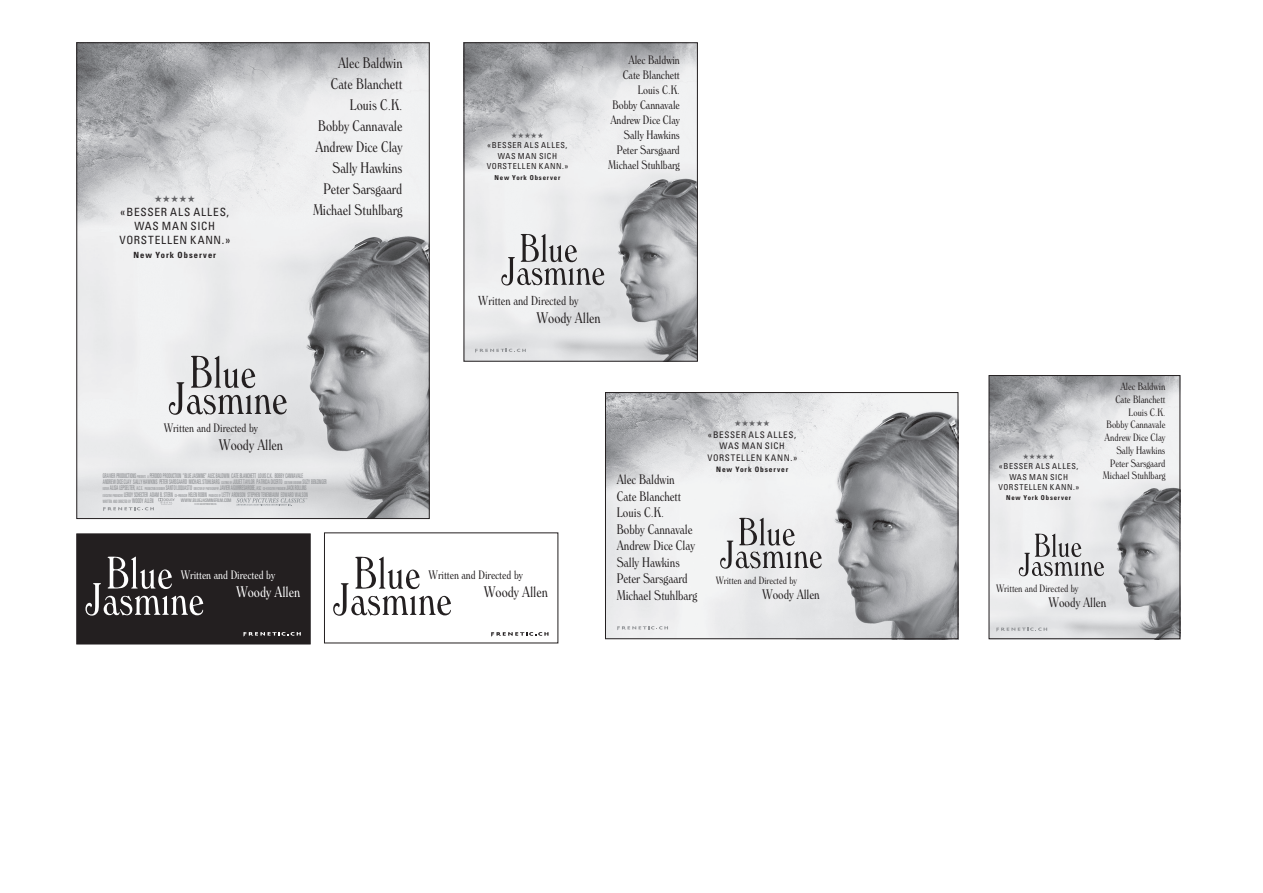
<style>
.page{position:relative;width:1263px;height:893px;background:#fff}
.page>*{position:absolute;margin:0;border:0;box-sizing:border-box;transform-origin:0 0}
.t1{font:300 condensed 15px/21px "Windsor BT";color:#231f20;text-align:right;scale:.96 1}
.t2{font:300 condensed 15px "Windsor BT";color:#fff;scale:.96 1}
.t3{font:300 condensed 13.5px/16.5px "Windsor BT";color:#231f20;scale:.96 1}
.t4{font:300 condensed 12.75px "Windsor BT";color:#231f20;scale:.96 1}
.t5{font:300 condensed 12px/15px "Windsor BT";color:#231f20;text-align:right;scale:.96 1}
.t6{font:300 condensed 12px "Windsor BT";color:#fff;scale:.96 1}
.t7{font:condensed 11.4px/14.1px "Univers";letter-spacing:.07em;color:#231f20;text-align:center}
.t8{font:300 condensed 10.5px/12.8px "Windsor BT";color:#231f20;text-align:right;scale:.96 1}
.t9{font:300 condensed 10.35px "Windsor BT";color:#231f20;scale:.96 1}
.t10{font:9.45px "Zapf Dingbats ITC";color:#636366}
.t11{font:condensed 9.15px/11.6px "Univers";letter-spacing:.075em;color:#231f20;text-align:center}
.t12{font:700 condensed 8.55px "Univers";letter-spacing:.12em;color:#231f20}
.t13{font:condensed 8.25px/10.5px "Univers";letter-spacing:.08em;color:#231f20;text-align:center}
.t14{font:8.25px "Zapf Dingbats ITC";color:#636366}
.t15{font:condensed 8.1px/10.4px "Univers";letter-spacing:.08em;color:#231f20;text-align:center}
.t16{font:7.5px "Zapf Dingbats ITC";color:#636366}
.t17{font:700 condensed 7.35px "Univers";letter-spacing:.12em;color:#231f20}
.t18{font:7.35px "Zapf Dingbats ITC";color:#636366}
.t19{font:700 condensed 6.75px "Univers";letter-spacing:.12em;color:#231f20}
.t20{font:ultra-condensed 6.45px/6.3px "Univers";color:#939598;scale:.76 1}
.t21{font:ultra-condensed 4.95px "Univers";color:#939598;scale:1.14 1}
.t22{font:ultra-condensed 4.5px "Univers";color:#939598;scale:.76 1}
.t23{font:ultra-condensed 3.9px "Univers";color:#939598;scale:.76 1}
.t24{font:ultra-condensed 2.85px "Univers";color:#939598;scale:.73 1}
.s1{font-size:3.9px}
.s2{font-size:6.45px}
.s3{font-size:5.25px}
.s4{font-size:5.55px}
</style>
<div class="page">
<img style="left:607px;top:394px;width:349px;height:243px">
<img style="left:958px;top:407px;width:1px;height:232px">
<img style="left:796px;top:407px;width:160px;height:230px">
<img style="left:79px;top:45px;width:348px;height:472px">
<img style="left:466px;top:45px;width:230px;height:314px">
<img style="left:991px;top:377px;width:187px;height:260px">
<svg style="left:76px;top:533px;width:235px;height:111px;background:#302c2d"></svg>
<svg style="left:236px;top:498px;width:71px;height:8px"></svg>
<svg style="left:103px;top:498px;width:72px;height:13px"></svg>
<svg style="left:169px;top:356px;width:118px;height:59px;background:#bfbec0"></svg>
<svg style="left:475px;top:349px;width:51px;height:4px"></svg>
<svg style="left:501px;top:234px;width:103px;height:51px"></svg>
<svg style="left:617px;top:626px;width:51px;height:4px"></svg>
<svg style="left:720px;top:518px;width:102px;height:51px"></svg>
<svg style="left:996px;top:627px;width:51px;height:5px"></svg>
<svg style="left:1019px;top:534px;width:85px;height:42px"></svg>
<div style="left:605px;top:392px;width:353px;height:247px;border:1px solid #231f20"></div>
<div style="left:989px;top:375px;width:191px;height:264px;border:1px solid #231f20"></div>
<div style="left:464px;top:43px;width:234px;height:318px;border:1px solid #231f20"></div>
<svg style="left:324px;top:532px;width:234px;height:111px"></svg>
<h3 class="t10" style="left:154px;top:194px;width:42px">★ ★ ★ ★ ★</h3>
<h3 class="t7" style="left:119px;top:204px;width:112px">« BESSER ALS ALLES,<br>WAS MAN SICH<br>VORSTELLEN KANN.»</h3>
<h3 class="t12" style="left:133px;top:249px;width:84px">New York Observer</h3>
<h1 class="t1" style="left:313px;top:52px;width:95px">Alec Baldwin<br>Cate Blanchett<br>Louis C.K.<br>Bobby Cannavale<br>Andrew Dice Clay<br>Sally Hawkins<br>Peter Sarsgaard<br>Michael Stuhlbarg</h1>
<p class="t16" style="left:511px;top:131px;width:34px">★ ★ ★ ★ ★</p>
<p class="t13" style="left:487px;top:140px;width:83px">« BESSER ALS ALLES,<br>WAS MAN SICH<br>VORSTELLEN KANN.»</p>
<p class="t19" style="left:495px;top:173px;width:67px">New York Observer</p>
<h3 class="t5" style="left:608px;top:52px;width:76px">Alec Baldwin<br>Cate Blanchett<br>Louis C.K.<br>Bobby Cannavale<br>Andrew Dice Clay<br>Sally Hawkins<br>Peter Sarsgaard<br>Michael Stuhlbarg</h3>
<h3 class="t4" style="left:478px;top:293px;width:106px">Written and Directed by</h3>
<h1 class="t1" style="left:536px;top:307px;width:68px">Woody Allen</h1>
<h3 class="t5" style="left:164px;top:420px;width:100px">Written and Directed by</h3>
<h1 class="t1" style="left:219px;top:434px;width:68px">Woody Allen</h1>
<p class="t20" style="left:103px;top:472px;width:296px">GRAVIER PRODUCTIONS <span class="s1">PRESENTS A</span> PERDIDO PRODUCTION “BLUE JASMINE” ALEC BALDWIN CATE BLANCHETT LOUIS C.K. BOBBY CANNAVALE<br>ANDREW DICE CLAY SALLY HAWKINS PETER SARSGAARD MICHAEL STUHLBARG <span class="s1">CASTING BY</span> JULIET TAYLOR PATRICIA DICERTO <span class="s1">COSTUME DESIGNER</span> SUZY BENZINGER</p>
<p class="t23" style="left:103px;top:487px;width:270px">EDITOR <span class="s2">ALISA LEPSELTER,</span> <span class="s3">A.C.E.</span> PRODUCTION DESIGNER <span class="s2">SANTO LOQUASTO</span> DIRECTOR OF PHOTOGRAPHY <span class="s2">JAVIER AGUIRRESAROBE,</span> <span class="s3">ASC</span> CO<span class="s4">-</span>EXECUTIVE PRODUCER <span class="s2">JACK ROLLINS</span></p>
<p class="t20" style="left:103px;top:491px;width:271px"><span class="s1">EXECUTIVE PRODUCERS</span> LEROY SCHECTER ADAM B. STERN <span class="s1">CO</span><span class="s4">-</span><span class="s1">PRODUCER</span> HELEN ROBIN <span class="s1">PRODUCED BY</span> LETTY ARONSON STEPHEN TENENBAUM EDWARD WALSON</p>
<p class="t22" style="left:103px;top:499px;width:68px">WRITTEN AND DIRECTED BY <span class="s2">WOODY ALLEN</span></p>
<p class="t24" style="left:195px;top:502px;width:32px">© 2013 GRAVIER PRODUCTIONS, INC.</p>
<p class="t21" style="left:181px;top:497px;width:46px">WWW.BLUEJASMINEFILM.COM</p>
<h3 class="t6" style="left:181px;top:568px;width:100px">Written and Directed by</h3>
<h1 class="t2" style="left:236px;top:583px;width:68px">Woody Allen</h1>
<h3 class="t5" style="left:429px;top:568px;width:100px">Written and Directed by</h3>
<h1 class="t1" style="left:484px;top:581px;width:68px">Woody Allen</h1>
<h2 class="t3" style="left:617px;top:471px;width:85px">Alec Baldwin<br>Cate Blanchett<br>Louis C.K.<br>Bobby Cannavale<br>Andrew Dice Clay<br>Sally Hawkins<br>Peter Sarsgaard<br>Michael Stuhlbarg</h2>
<p class="t14" style="left:734px;top:419px;width:37px">★ ★ ★ ★ ★</p>
<h3 class="t11" style="left:707px;top:428px;width:91px">« BESSER ALS ALLES,<br>WAS MAN SICH<br>VORSTELLEN KANN.»</h3>
<p class="t17" style="left:716px;top:465px;width:74px">New York Observer</p>
<h3 class="t9" style="left:716px;top:573px;width:86px">Written and Directed by</h3>
<h2 class="t3" style="left:762px;top:586px;width:62px">Woody Allen</h2>
<p class="t18" style="left:1023px;top:453px;width:34px">★ ★ ★ ★ ★</p>
<p class="t15" style="left:998px;top:461px;width:82px">« BESSER ALS ALLES,<br>WAS MAN SICH<br>VORSTELLEN KANN.»</p>
<p class="t19" style="left:1006px;top:494px;width:66px">New York Observer</p>
<h3 class="t8" style="left:1103px;top:380px;width:67px">Alec Baldwin<br>Cate Blanchett<br>Louis C.K.<br>Bobby Cannavale<br>Andrew Dice Clay<br>Sally Hawkins<br>Peter Sarsgaard<br>Michael Stuhlbarg</h3>
<h3 class="t8" style="left:996px;top:582px;width:87px">Written and Directed by</h3>
<h2 class="t3" style="left:1048px;top:594px;width:62px">Woody Allen</h2>
</div>
